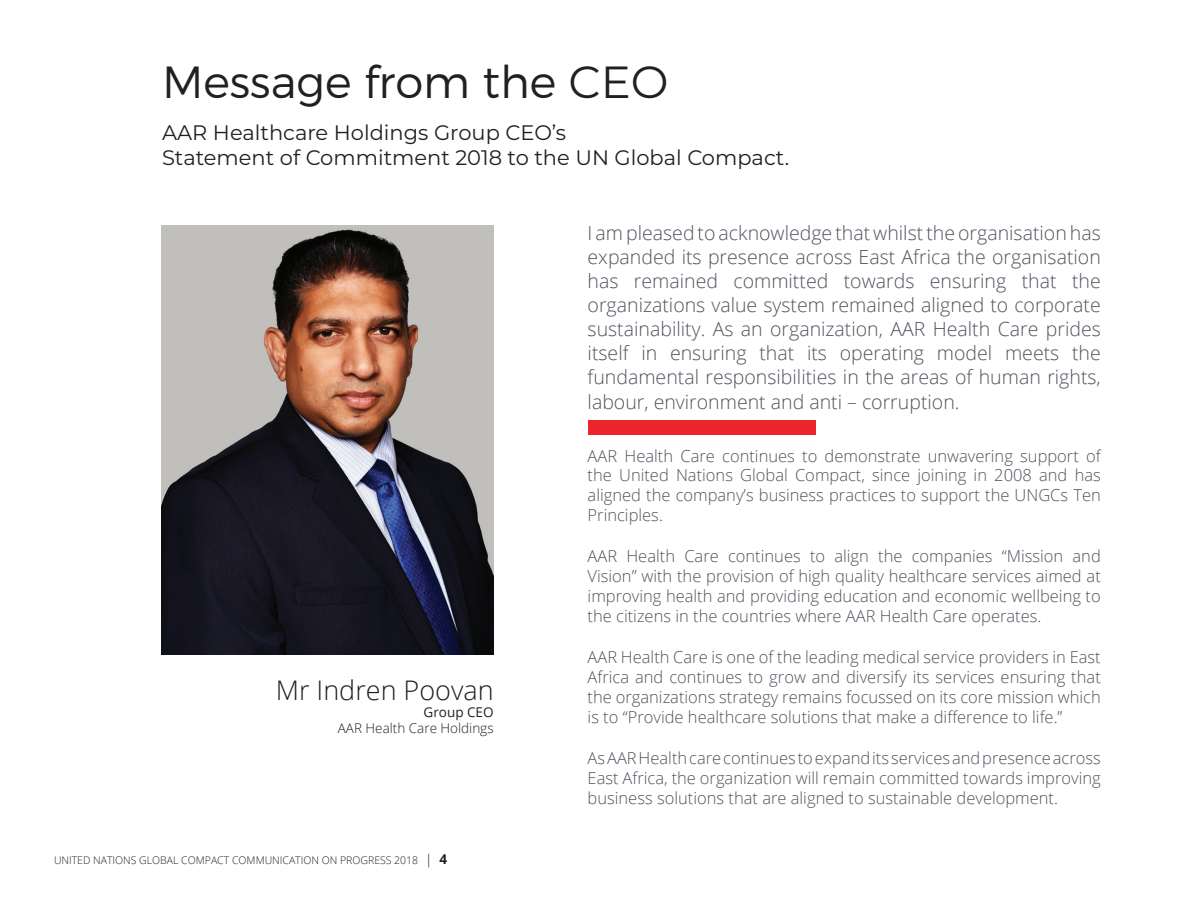
<style>
.page{position:relative;width:1188px;height:918px;background:#fff}
.page>*{position:absolute;margin:0;border:0;box-sizing:border-box;transform-origin:0 0}
.t1{font:300 45px "Montserrat";color:#231f20}
.t2{font:300 27px "Open Sans";color:#231f20}
.t3{font:21px/25.2px "Montserrat";color:#231f20}
.t4{font:300 19.5px/24px "Open Sans";color:#4e545d;text-align:justify}
.t5{font:300 16.5px/19.8px "Open Sans";color:#4e545d;text-align:justify}
.t6{font:300 13.5px "Open Sans";color:#231f20}
.t7{font:13.5px "Open Sans";color:#231f20}
.t8{font:300 10.5px "Open Sans";color:#231f20}
.s1{font-weight:400}
.s2{font-size:13.5px}
.s3{font-weight:700;font-size:13.5px}
</style>
<div class="page">
<div style="left:588px;top:421px;width:228px;height:14px;background:#eb262b"></div>
<img style="left:162px;top:226px;width:332px;height:429px">
<h1 class="t1" style="left:162px;top:54px;width:508px">Message from the <span class="s1">CEO</span></h1>
<p class="t3" style="left:162px;top:119px;width:629px">AAR Healthcare Holdings Group CEO’s<br>Statement of Commitment 2018 to the UN Global Compact.</p>
<h2 class="t2" style="left:276px;top:672px;width:219px">Mr Indren Poovan</h2>
<p class="t7" style="left:424px;top:703px;width:72px">Group CEO</p>
<p class="t6" style="left:338px;top:719px;width:157px">AAR Health Care Holdings</p>
<p class="t8" style="left:54px;top:853px;width:395px">UNITED NATIONS GLOBAL COMPACT COMMUNICATION ON PROGRESS 2018 <span class="s2">|</span> <span class="s3">4</span></p>
<p class="t4" style="left:588px;top:221px;width:515px">I am pleased to acknowledge that whilst the organisation has expanded its presence across East Africa the organisation has remained committed towards ensuring that the organizations value system remained aligned to corporate sustainability. As an organization, AAR Health Care prides itself in ensuring that its operating model meets the fundamental responsibilities in the areas of human rights, labour, environment and anti – corruption.</p>
<p class="t5" style="left:588px;top:445px;width:515px">AAR Health Care continues to demonstrate unwavering support of the United Nations Global Compact, since joining in 2008 and has aligned the company’s business practices to support the UNGCs Ten Principles.</p>
<p class="t5" style="left:588px;top:546px;width:515px">AAR Health Care continues to align the companies “Mission and Vision” with the provision of high quality healthcare services aimed at improving health and providing education and economic wellbeing to the citizens in the countries where AAR Health Care operates.</p>
<p class="t5" style="left:588px;top:647px;width:515px">AAR Health Care is one of the leading medical service providers in East Africa and continues to grow and diversify its services ensuring that the organizations strategy remains focussed on its core mission which is to “Provide healthcare solutions that make a difference to life.”</p>
<p class="t5" style="left:588px;top:748px;width:515px">As AAR Health care continues to expand its services and presence across East Africa, the organization will remain committed towards improving business solutions that are aligned to sustainable development.</p>
</div>
